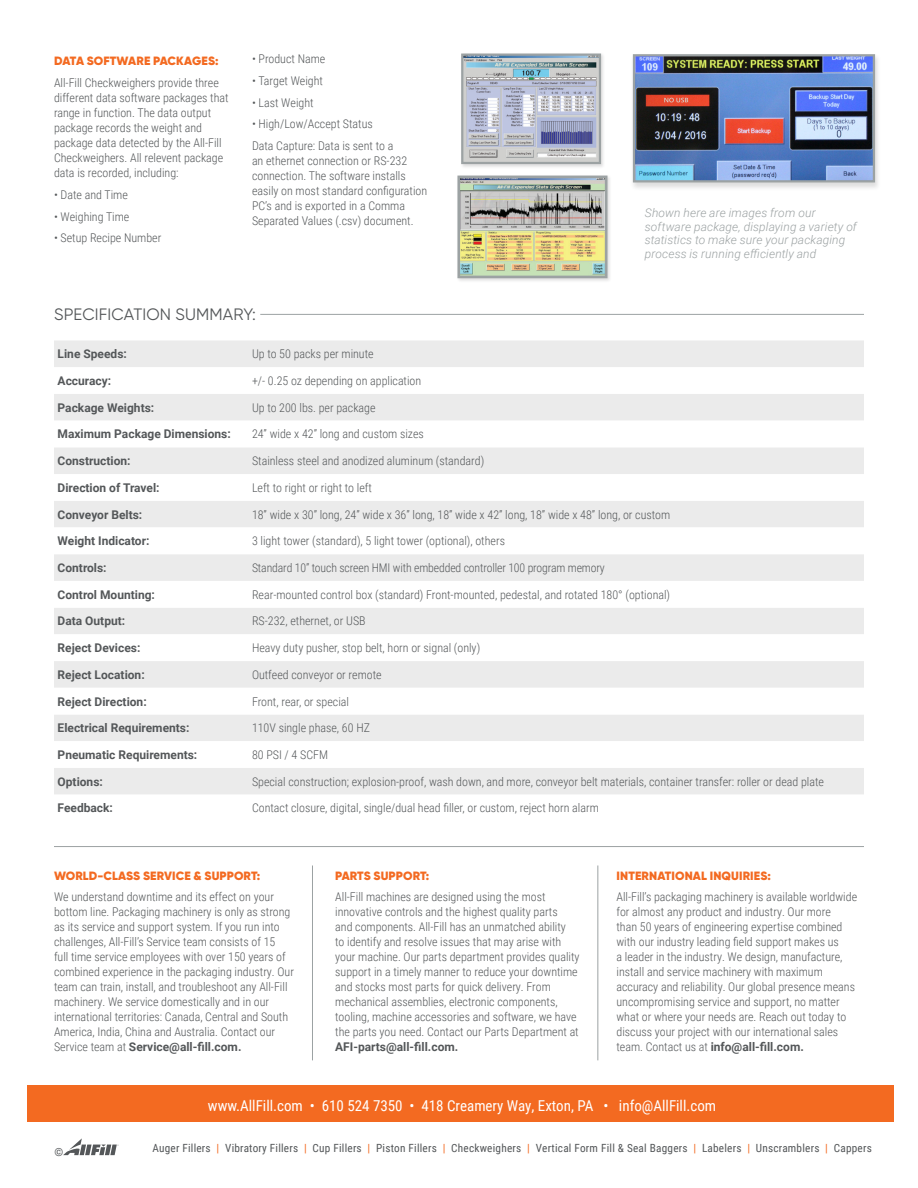
<style>
.page{position:relative;width:918px;height:1188px;background:#fff}
.page>*{position:absolute;margin:0;border:0;box-sizing:border-box;transform-origin:0 0}
.t1{font:16.5px "Gilroy";letter-spacing:.01em;color:#545759}
.t2{font:15px "Roboto Condensed";color:#fff}
.Para_Title{font:300 12px/15px "Roboto Condensed";color:#545759}
.Para_Title-2{font:700 12px "Roboto";color:#545759}
.CONTENTS{font:italic 300 12px/13.5px "Roboto";letter-spacing:.01em;color:#9ca2a3}
.Para_Title-3{font:900 12px "Gilroy";letter-spacing:.01em;color:#f36a21}
.t3{font:11.25px "Roboto Condensed";letter-spacing:.02em;color:#545759}
.s1{font-family:"Roboto Condensed";font-weight:300}
.s2{color:#f36a21}
</style>
<div class="page">
<div style="left:27px;top:1085px;width:867px;height:37px;background:#f36a21"></div>
<hr style="left:54px;top:846px;width:810px;height:1px;background:#9ca2a3">
<hr style="left:312px;top:865px;width:1px;height:195px;background:#9ca2a3">
<hr style="left:597px;top:865px;width:1px;height:195px;background:#9ca2a3">
<svg style="left:63px;top:1138px;width:56px;height:17px"></svg>
<div style="left:456px;top:175px;width:156px;height:108px;background:#231f20;opacity:.15"></div>
<img style="left:461px;top:180px;width:143px;height:94px">
<div style="left:457px;top:176px;width:151px;height:102px;border:3px solid #9ca2a3"></div>
<div style="left:460px;top:53px;width:146px;height:116px;background:#231f20;opacity:.15"></div>
<img style="left:464px;top:57px;width:134px;height:104px">
<div style="left:461px;top:54px;width:140px;height:110px;border:2px solid #9ca2a3"></div>
<div style="left:630px;top:54px;width:251px;height:137px;background:#231f20;opacity:.15"></div>
<img style="left:636px;top:57px;width:236px;height:122px">
<div style="left:633px;top:54px;width:242px;height:128px;border:2px solid #9ca2a3"></div>
<hr style="left:260px;top:314px;width:604px;height:1px;background:#9ca2a3">
<div style="left:54px;top:340px;width:810px;height:27px;background:#ebebeb"></div>
<svg style="left:54px;top:394px;width:810px;height:400px;fill:#ebebeb"></svg>
<p class="Para_Title-3" style="left:54px;top:53px;width:166px">DATA SOFTWARE PACKAGES:</p>
<p class="Para_Title" style="left:54px;top:75px;width:176px">All-Fill Checkweighers provide three different data software packages that range in function. The data output package records the weight and package data detected by the All-Fill Checkweighers. All relevent package data is recorded, including:</p>
<p class="Para_Title" style="left:54px;top:187px;width:75px">• Date and Time</p>
<p class="Para_Title" style="left:54px;top:208px;width:77px">• Weighing Time</p>
<p class="Para_Title" style="left:54px;top:230px;width:109px">• Setup Recipe Number</p>
<p class="Para_Title" style="left:252px;top:51px;width:75px">• Product Name</p>
<p class="Para_Title" style="left:252px;top:73px;width:73px">• Target Weight</p>
<p class="Para_Title" style="left:252px;top:94px;width:63px">• Last Weight</p>
<p class="Para_Title" style="left:252px;top:116px;width:122px">• High/Low/Accept Status</p>
<p class="Para_Title" style="left:252px;top:138px;width:177px">Data Capture: Data is sent to a<br>an ethernet connection or RS-232 connection. The software installs easily on most standard configuration PC’s and is exported in a Comma Separated Values (.csv) document.</p>
<p class="CONTENTS" style="left:645px;top:206px;width:214px">Shown here are images from our software package, displaying a variety of statistics to make sure your packaging process is running efficiently and</p>
<p class="t1" style="left:54px;top:304px;width:203px">SPECIFICATION SUMMARY:</p>
<p class="Para_Title-2" style="left:58px;top:346px;width:71px">Line Speeds:</p>
<p class="Para_Title" style="left:252px;top:346px;width:123px">Up to 50 packs per minute</p>
<p class="Para_Title-2" style="left:58px;top:372px;width:55px">Accuracy:</p>
<p class="Para_Title" style="left:252px;top:373px;width:171px">+/- 0.25 oz depending on application</p>
<p class="Para_Title-2" style="left:58px;top:399px;width:98px">Package Weights:</p>
<p class="Para_Title" style="left:252px;top:400px;width:125px">Up to 200 lbs. per package</p>
<p class="Para_Title-2" style="left:58px;top:426px;width:175px">Maximum Package Dimensions:</p>
<p class="Para_Title" style="left:252px;top:426px;width:173px">24” wide x 42” long and custom sizes</p>
<p class="Para_Title-2" style="left:58px;top:453px;width:75px">Construction:</p>
<p class="Para_Title" style="left:252px;top:453px;width:234px">Stainless steel and anodized aluminum (standard)</p>
<p class="Para_Title-2" style="left:58px;top:479px;width:104px">Direction of Travel:</p>
<p class="Para_Title" style="left:252px;top:480px;width:121px">Left to right or right to left</p>
<p class="Para_Title-2" style="left:58px;top:506px;width:86px">Conveyor Belts:</p>
<p class="Para_Title" style="left:252px;top:506px;width:420px">18” wide x 30” long, 24” wide x 36” long, 18” wide x 42” long, 18” wide x 48” long, or custom</p>
<p class="Para_Title-2" style="left:58px;top:533px;width:93px">Weight Indicator:</p>
<p class="Para_Title" style="left:252px;top:533px;width:255px">3 light tower (standard), 5 light tower (optional), others</p>
<p class="Para_Title-2" style="left:58px;top:559px;width:51px">Controls:</p>
<p class="Para_Title" style="left:252px;top:560px;width:354px">Standard 10” touch screen HMI with embedded controller 100 program memory</p>
<p class="Para_Title-2" style="left:58px;top:586px;width:99px">Control Mounting:</p>
<p class="Para_Title" style="left:252px;top:587px;width:420px">Rear-mounted control box (standard) Front-mounted, pedestal, and rotated 180° (optional)</p>
<p class="Para_Title-2" style="left:58px;top:613px;width:69px">Data Output:</p>
<p class="Para_Title" style="left:252px;top:613px;width:115px">RS-232, ethernet, or USB</p>
<p class="Para_Title-2" style="left:58px;top:640px;width:84px">Reject Devices:</p>
<p class="Para_Title" style="left:252px;top:640px;width:230px">Heavy duty pusher, stop belt, horn or signal (only)</p>
<p class="Para_Title-2" style="left:58px;top:666px;width:89px">Reject Location:</p>
<p class="Para_Title" style="left:252px;top:667px;width:131px">Outfeed conveyor or remote</p>
<p class="Para_Title-2" style="left:58px;top:693px;width:91px">Reject Direction:</p>
<p class="Para_Title" style="left:252px;top:693px;width:99px">Front, rear, or special</p>
<p class="Para_Title-2" style="left:58px;top:720px;width:133px">Electrical Requirements:</p>
<p class="Para_Title" style="left:252px;top:720px;width:119px">110V single phase, 60 HZ</p>
<p class="Para_Title-2" style="left:58px;top:746px;width:141px">Pneumatic Requirements:</p>
<p class="Para_Title" style="left:252px;top:747px;width:77px">80 PSI / 4 SCFM</p>
<p class="Para_Title-2" style="left:58px;top:773px;width:47px">Options:</p>
<p class="Para_Title" style="left:252px;top:774px;width:574px">Special construction; explosion-proof, wash down, and more, conveyor belt materials, container transfer: roller or dead plate</p>
<p class="Para_Title-2" style="left:58px;top:800px;width:57px">Feedback:</p>
<p class="Para_Title" style="left:252px;top:800px;width:348px">Contact closure, digital, single/dual head filler, or custom, reject horn alarm</p>
<p class="Para_Title-3" style="left:54px;top:868px;width:208px">WORLD-CLASS SERVICE &amp; SUPPORT:</p>
<p class="Para_Title" style="left:54px;top:889px;width:242px">We understand downtime and its effect on your bottom line. Packaging machinery is only as strong as its service and support system. If you run into challenges, All-Fill’s Service team consists of 15<br>full time service employees with over 150 years of combined experience in the packaging industry. Our team can train, install, and troubleshoot any All-Fill machinery. We service domestically and in our international territories: Canada, Central and South America, India, China and Australia. Contact our</p>
<p class="Para_Title-2" style="left:54px;top:1039px;width:189px"><span class="s1">Service team at</span> Service@all-fill.com.</p>
<p class="Para_Title-3" style="left:335px;top:868px;width:96px">PARTS SUPPORT:</p>
<p class="Para_Title" style="left:335px;top:889px;width:246px">All-Fill machines are designed using the most innovative controls and the highest quality parts<br>and components. All-Fill has an unmatched ability<br>to identify and resolve issues that may arise with your machine. Our parts department provides quality support in a timely manner to reduce your downtime and stocks most parts for quick delivery. From mechanical assemblies, electronic components, tooling, machine accessories and software, we have the parts you need. Contact our Parts Department at</p>
<p class="Para_Title-2" style="left:335px;top:1039px;width:125px">AFI-parts@all-fill.com.</p>
<p class="Para_Title-3" style="left:617px;top:868px;width:156px">INTERNATIONAL INQUIRIES:</p>
<p class="Para_Title" style="left:616px;top:889px;width:242px">All-Fill’s packaging machinery is available worldwide for almost any product and industry. Our more<br>than 50 years of engineering expertise combined with our industry leading field support makes us<br>a leader in the industry. We design, manufacture, install and service machinery with maximum accuracy and reliability. Our global presence means uncompromising service and support, no matter what or where your needs are. Reach out today to discuss your project with our international sales</p>
<p class="Para_Title-2" style="left:616px;top:1039px;width:189px"><span class="s1">team. Contact us at</span> info@all-fill.com.</p>
<p class="t3" style="left:54px;top:1144px;width:10px">©</p>
<p class="t2" style="left:208px;top:1096px;width:510px">www.AllFill.com • 610 524 7350 • 418 Creamery Way, Exton, PA • info@AllFill.com</p>
<p class="t3" style="left:152px;top:1140px;width:721px">Auger Fillers <span class="s2">|</span> Vibratory Fillers <span class="s2">|</span> Cup Fillers <span class="s2">|</span> Piston Fillers <span class="s2">|</span> Checkweighers <span class="s2">|</span> Vertical Form Fill &amp; Seal Baggers <span class="s2">|</span> Labelers <span class="s2">|</span> Unscramblers <span class="s2">|</span> Cappers</p>
</div>
